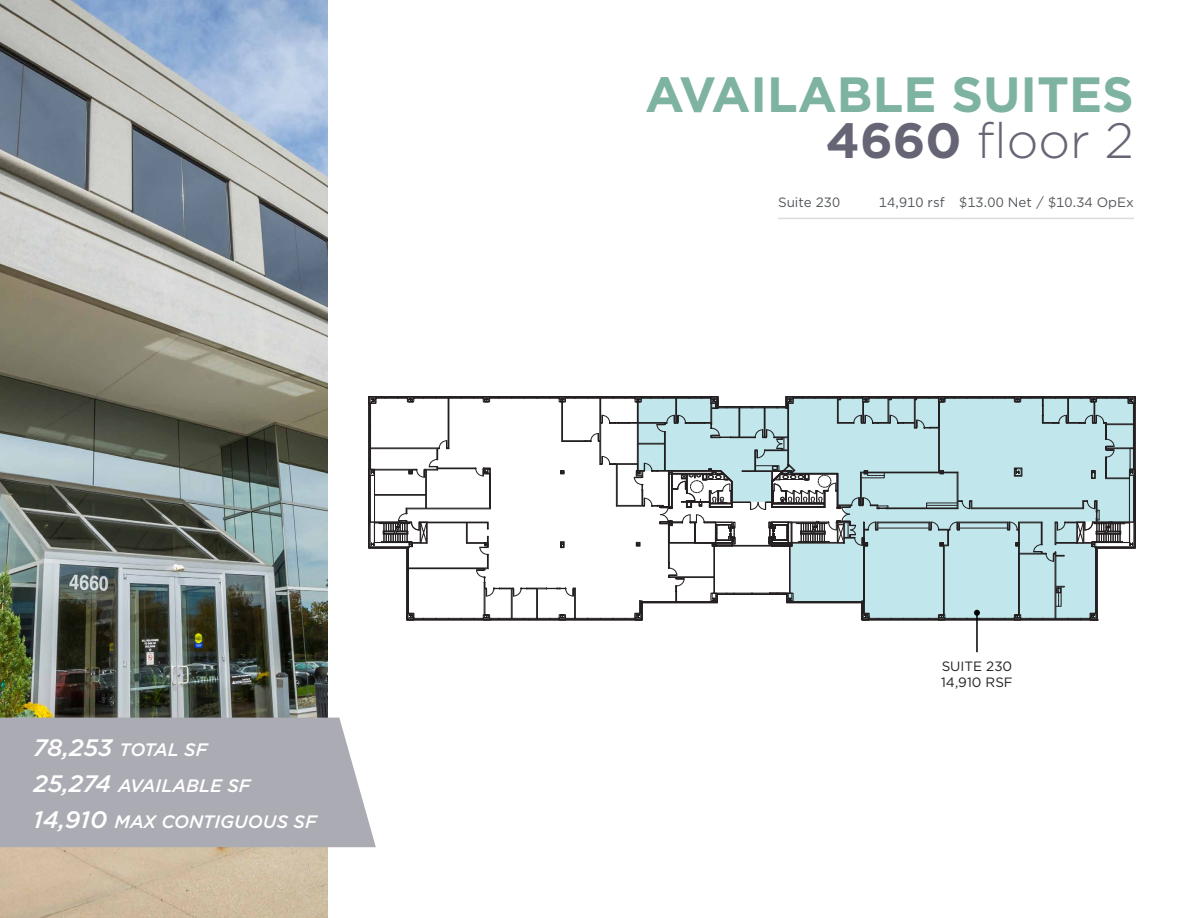
<style>
.page{position:relative;width:1188px;height:918px;background:#fff}
.page>*{position:absolute;margin:0;border:0;box-sizing:border-box;transform-origin:0 0}
.t1{font:700 49.5px/46.5px "Gotham";color:#7db3a0;text-align:right}
.t2{font:italic 500 18px/36px "Gotham";color:#fff}
.t3{font:13.5px "Gotham";color:#53575a}
.t4{font:13.5px/15.3px "Gotham";color:#231f20}
.s1{font-size:23.85px}
.s2{color:#656575}
.s3{font-weight:300;color:#656575}
</style>
<div class="page">
<img style="left:1px;top:0;width:326px;height:918px">
<div style="left:0;top:718px;width:376px;height:129px;background:#abacb3"></div>
<hr style="left:976px;top:613px;width:2px;height:39px;background:#000101">
<svg style="left:369px;top:396px;width:767px;height:225px"></svg>
<hr style="left:778px;top:218px;width:101px;height:1px;background:#dadbdb">
<hr style="left:879px;top:218px;width:78px;height:1px;background:#dadbdb">
<hr style="left:957px;top:218px;width:177px;height:1px;background:#dadbdb">
<p class="t2" style="left:34px;top:731px;width:285px"><span class="s1">78,253</span> TOTAL SF<br><span class="s1">25,274</span> AVAILABLE SF<br><span class="s1">14,910</span> MAX CONTIGUOUS SF</p>
<h1 class="t1" style="left:645px;top:71px;width:490px">AVAILABLE SUITES<br><span class="s2">4660</span> <span class="s3">floor 2</span></h1>
<p class="t3" style="left:778px;top:194px;width:64px">Suite 230</p>
<p class="t3" style="left:879px;top:194px;width:257px">14,910 rsf $13.00 Net / $10.34 OpEx</p>
<p class="t4" style="left:941px;top:659px;width:73px">SUITE 230<br>14,910 RSF</p>
</div>
